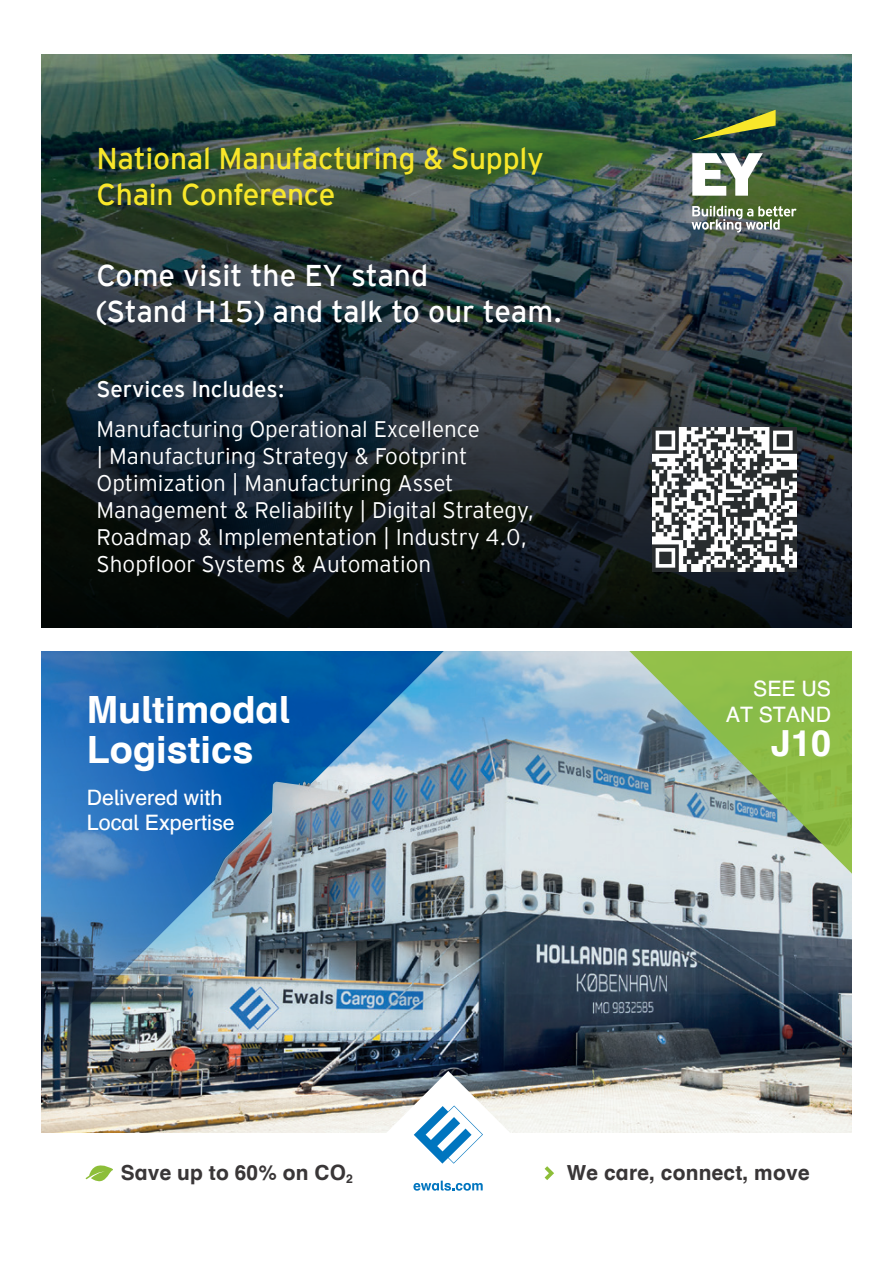
<style>
.page{position:relative;width:893px;height:1263px;background:#fff}
.page>*{position:absolute;margin:0;border:0;box-sizing:border-box;transform-origin:0 0}
.t1{font:700 37.5px/39.9px "Schulbuch Nord";color:#fff}
.t2{font:700 36px "Schulbuch Nord";color:#fff}
.t3{font:30px/36px "EY Interstate";color:#fff}
.t4{font:30px/36px "EY Interstate";letter-spacing:-.01em;color:#f8e72a}
.t5{font:300 22.5px/27px "EY Interstate";color:#fff}
.t6{font:22.5px "EY Interstate";color:#fff}
.t7{font:21.3px/25.7px "Schulbuch Nord";color:#fff}
.t8{font:700 20.85px "Schulbuch Nord";letter-spacing:.01em;color:#393637}
</style>
<div class="page">
<img style="left:41px;top:54px;width:811px;height:573px">
<img style="left:653px;top:428px;width:143px;height:144px">
<svg style="left:692px;top:110px;width:84px;height:30px;background:#526b39"></svg>
<img style="left:692px;top:153px;width:104px;height:80px">
<img style="left:41px;top:887px;width:811px;height:246px">
<img style="left:41px;top:651px;width:574px;height:456px">
<img style="left:212px;top:780px;width:106px;height:119px">
<svg style="left:385px;top:1071px;width:127px;height:120px"></svg>
<svg style="left:545px;top:1166px;width:9px;height:14px"></svg>
<svg style="left:86px;top:1165px;width:27px;height:16px"></svg>
<svg style="left:582px;top:651px;width:270px;height:236px;background:#a1be9b"></svg>
<svg style="left:41px;top:651px;width:4px;height:3px"></svg>
<h3 class="t4" style="left:97px;top:139px;width:449px">National Manufacturing &amp; Supply<br>Chain Conference</h3>
<h3 class="t3" style="left:97px;top:255px;width:467px">Come visit the EY stand<br>(Stand H15) and talk to our team.</h3>
<p class="t6" style="left:97px;top:373px;width:190px">Services Includes:</p>
<p class="t5" style="left:97px;top:414px;width:439px">Manufacturing Operational Excellence<br>| Manufacturing Strategy &amp; Footprint Optimization | Manufacturing Asset Management &amp; Reliability | Digital Strategy, Roadmap &amp; Implementation | Industry 4.0, Shopfloor Systems &amp; Automation</p>
<h1 class="t1" style="left:87px;top:688px;width:205px">Multimodal<br>Logistics</h1>
<p class="t7" style="left:87px;top:784px;width:149px">Delivered with<br>Local Expertise</p>
<p class="t7" style="left:726px;top:675px;width:107px;text-align:right">SEE US<br>AT STAND</p>
<h2 class="t2" style="left:771px;top:720px;width:62px">J10</h2>
<p class="t8" style="left:121px;top:1160px;width:233px">Save up to 60% on CO<sub>2</sub></p>
<p class="t8" style="left:567px;top:1160px;width:244px">We care, connect, move</p>
</div>
